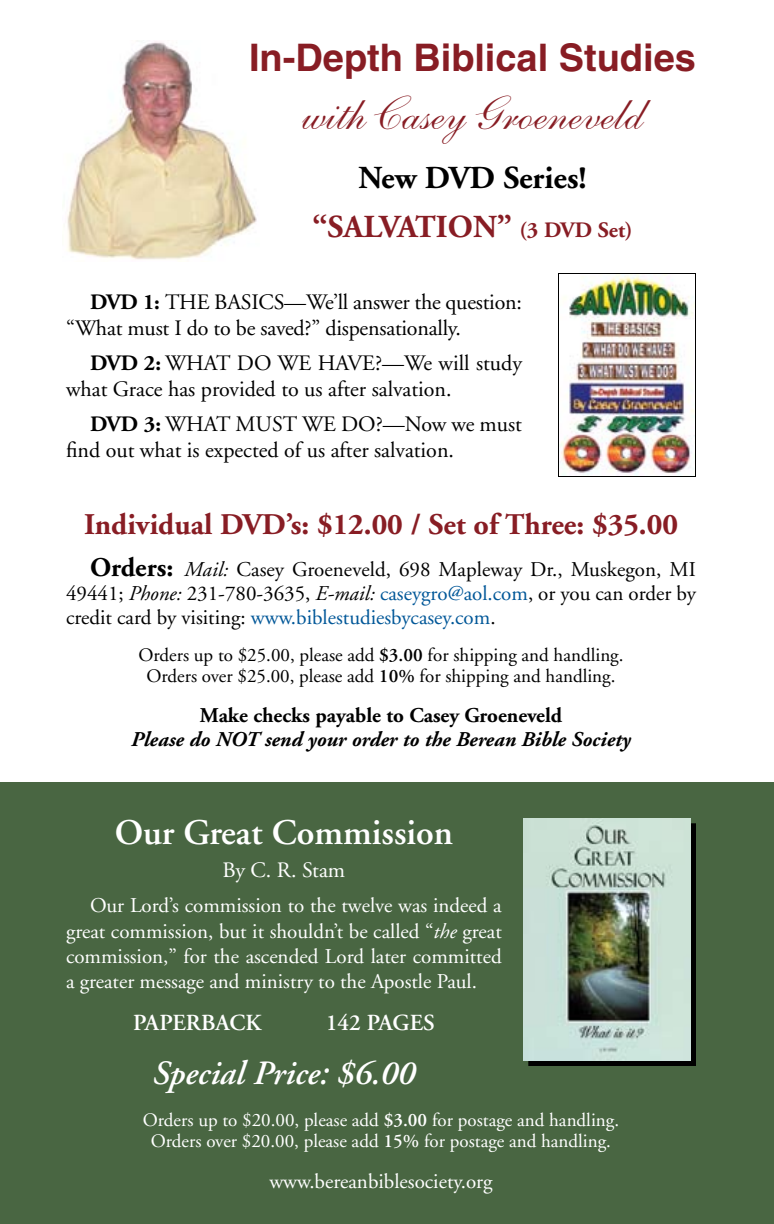
<style>
.page{position:relative;width:774px;height:1224px;background:#fff}
.page>*{position:absolute;margin:0;border:0;box-sizing:border-box;transform-origin:0 0}
.t1{font:48px "Shelley Andante Script";color:#881d24}
.t2{font:700 38px "Helvetica";color:#881d24}
.t3{font:600 36px "Adobe Garamond";color:#fff}
.t4{font:italic 600 34px "Adobe Garamond";color:#fff}
.t5{font:700 32px/48.4px "Adobe Garamond";color:#000;text-align:center}
.t6{font:700 30px "Adobe Garamond";color:#881d24}
.t7{font:600 23px "Adobe Garamond";color:#fff}
.t8{font:22px/26.4px "Adobe Garamond";color:#000}
.t9{font:22px "Adobe Garamond";letter-spacing:-.01em;color:#fff}
.t10{font:21px/25.2px "Adobe Garamond";color:#fff;text-align:justify}
.t11{font:21px/24px "Adobe Garamond";color:#000;text-align:justify}
.t12{font:italic 700 21px "Adobe Garamond";color:#000}
.t13{font:700 21px "Adobe Garamond";color:#000}
.t14{font:19px/21px "Adobe Garamond";color:#000;text-align:center}
.t15{font:19px/21px "Adobe Garamond";color:#fff;text-align:center}
.s1{color:#881d24}
.s2{font-size:22px;color:#881d24}
.s3{font-weight:700}
.s4{font-weight:700;font-size:27px}
.s5{font-style:italic}
.s6{color:#005798}
.s7{font-weight:600}
</style>
<div class="page">
<img style="left:67px;top:40px;width:190px;height:220px">
<div style="left:0;top:782px;width:774px;height:442px;background:#496642"></div>
<div style="left:528px;top:823px;width:168px;height:243px;border:2px solid #000"></div>
<img style="left:523px;top:818px;width:168px;height:243px">
<img style="left:560px;top:275px;width:134px;height:200px">
<div style="left:558px;top:273px;width:138px;height:204px;border:1px solid #000"></div>
<h2 class="t2" style="left:249px;top:35px;width:449px">In-Depth Biblical Studies</h2>
<h1 class="t1" style="left:302px;top:86px;width:343px">with Casey Groeneveld</h1>
<h3 class="t5" style="left:312px;top:155px;width:322px">New DVD Series! <span class="s1">“SALVATION”</span> <span class="s2">(3 DVD Set)</span></h3>
<p class="t8" style="left:66px;top:289px;width:458px;text-indent:24px"><span class="s3">DVD 1:</span> THE BASICS—We’ll answer the question: “What must I do to be saved?” dispensationally.</p>
<p class="t8" style="left:66px;top:350px;width:457px;text-indent:24px"><span class="s3">DVD 2:</span> WHAT DO WE HAVE?—We will study what Grace has provided to us after salvation.</p>
<p class="t8" style="left:66px;top:411px;width:457px;text-indent:24px"><span class="s3">DVD 3:</span> WHAT MUST WE DO?—Now we must find out what is expected of us after salvation.</p>
<h3 class="t6" style="left:84px;top:508px;width:595px">Individual DVD’s: $12.00 / Set of Three: $35.00</h3>
<p class="t11" style="left:66px;top:558px;width:632px;text-indent:24px"><span class="s4">Orders:</span> <span class="s5">Mail:</span> Casey Groeneveld, 698 Mapleway Dr., Muskegon, MI 49441; <span class="s5">Phone:</span> 231-780-3635, <span class="s5">E-mail:</span> <span class="s6">caseygro@aol.com</span>, or you can order by credit card by visiting: <span class="s6">www.biblestudiesbycasey.com</span>.</p>
<p class="t14" style="left:138px;top:645px;width:487px">Orders up to $25.00, please add <span class="s7">$3.00</span> for shipping and handling.<br>Orders over $25.00, please add <span class="s7">10%</span> for shipping and handling.</p>
<p class="t13" style="left:200px;top:704px;width:364px">Make checks payable to Casey Groeneveld</p>
<p class="t12" style="left:131px;top:728px;width:501px">Please do NOT send your order to the Berean Bible Society</p>
<h3 class="t3" style="left:115px;top:813px;width:340px">Our Great Commission</h3>
<p class="t9" style="left:223px;top:858px;width:124px">By C. R. Stam</p>
<p class="t10" style="left:66px;top:894px;width:437px;text-indent:24px">Our Lord’s commission to the twelve was indeed a great commission, but it shouldn’t be called “<span class="s5">the</span> great commission,” for the ascended Lord later committed a greater message and ministry to the Apostle Paul.</p>
<p class="t7" style="left:133px;top:1010px;width:130px">PAPERBACK</p>
<p class="t7" style="left:326px;top:1010px;width:110px">142 PAGES</p>
<h3 class="t4" style="left:153px;top:1055px;width:264px">Special Price: $6.00</h3>
<p class="t15" style="left:143px;top:1110px;width:478px">Orders up to $20.00, please add <span class="s7">$3.00</span> for postage and handling.<br>Orders over $20.00, please add <span class="s7">15%</span> for postage and handling.</p>
<p class="t10" style="left:269px;top:1170px;width:225px">www.bereanbiblesociety.org</p>
</div>
